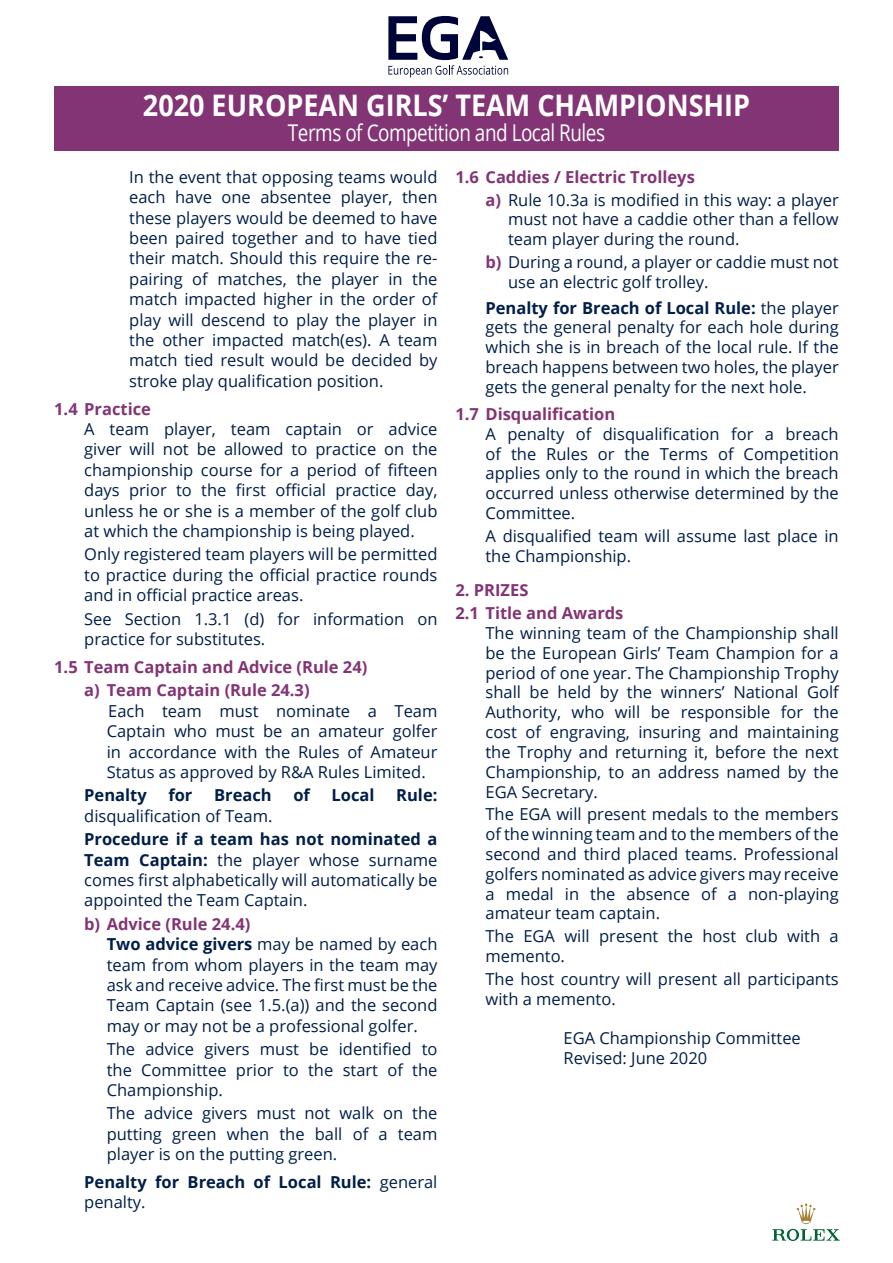
<style>
.page{position:relative;width:893px;height:1263px;background:#fff}
.page>*{position:absolute;margin:0;border:0;box-sizing:border-box;transform-origin:0 0}
.t1{font:700 29.7px "Open Sans";color:#fff;scale:.91 1}
.t2{font:23.1px "Open Sans";letter-spacing:-.025em;color:#fff;scale:.82 1}
.t3{font:16.5px/20.4px "Open Sans";color:#001e49;text-align:justify}
.t4{font:700 16.5px "Open Sans";color:#833475}
.t5{font:700 16.5px/20.4px "Open Sans";color:#001e49}
.s1{font-weight:700}
.s2{font-weight:400}
.s3{font-weight:700;color:#833475}
</style>
<div class="page">
<svg style="left:772px;top:1203px;width:68px;height:38px"></svg>
<div style="left:54px;top:86px;width:785px;height:64px;background:#833475"></div>
<svg style="left:388px;top:16px;width:120px;height:62px"></svg>
<h1 class="t1" style="left:143px;top:84px;width:669px">2020 EUROPEAN GIRLS’ TEAM CHAMPIONSHIP</h1>
<h2 class="t2" style="left:288px;top:117px;width:388px">Terms of Competition and Local Rules</h2>
<p class="t3" style="left:129px;top:166px;width:310px">In the event that opposing teams would each have one absentee player, then these players would be deemed to have been paired together and to have tied their match. Should this require the re&shy;pairing of matches, the player in the match impacted higher in the order of play will descend to play the player in the other impacted match(es). A team match tied result would be decided by stroke play qualification position.</p>
<p class="t4" style="left:54px;top:397px;width:98px">1.4 Practice</p>
<p class="t3" style="left:84px;top:418px;width:355px">A team player, team captain or advice giver will not be allowed to practice on the championship course for a period of fifteen days prior to the first official practice day, unless he or she is a member of the golf club at which the championship is being played.</p>
<p class="t3" style="left:84px;top:544px;width:355px">Only registered team players will be permitted to practice during the official practice rounds and in official practice areas.</p>
<p class="t3" style="left:84px;top:608px;width:355px">See Section 1.3.1 (d) for information on practice for substitutes.</p>
<p class="t4" style="left:54px;top:655px;width:315px">1.5 Team Captain and Advice (Rule 24)</p>
<p class="t4" style="left:84px;top:679px;width:227px">a) Team Captain (Rule 24.3)</p>
<p class="t3" style="left:107px;top:700px;width:332px">Each team must nominate a Team Captain who must be an amateur golfer in accordance with the Rules of Amateur Status as approved by R&amp;A Rules Limited.</p>
<p class="t5" style="left:84px;top:785px;width:64px">Penalty</p>
<p class="t5" style="left:168px;top:785px;width:26px">for</p>
<p class="t5" style="left:214px;top:785px;width:59px">Breach</p>
<p class="t5" style="left:293px;top:785px;width:18px">of</p>
<p class="t5" style="left:332px;top:785px;width:45px">Local</p>
<p class="t5" style="left:396px;top:785px;width:43px">Rule:</p>
<p class="t3" style="left:84px;top:805px;width:190px">disqualification of Team.</p>
<p class="t3" style="left:84px;top:828px;width:355px"><span class="s1">Procedure if a team has not nominated a Team Captain:</span> the player whose surname comes first alphabetically will automatically be appointed the Team Captain.</p>
<p class="t4" style="left:84px;top:912px;width:168px">b) Advice (Rule 24.4)</p>
<p class="t3" style="left:107px;top:933px;width:332px"><span class="s1">Two advice givers</span> may be named by each team from whom players in the team may ask and receive advice. The first must be the Team Captain (see 1.5.(a)) and the second may or may not be a professional golfer.</p>
<p class="t3" style="left:107px;top:1038px;width:332px">The advice givers must be identified to the Committee prior to the start of the Championship.</p>
<p class="t3" style="left:107px;top:1103px;width:332px">The advice givers must not walk on the putting green when the ball of a team player is on the putting green.</p>
<p class="t5" style="left:84px;top:1171px;width:355px">Penalty for Breach of Local Rule: <span class="s2">general penalty.</span></p>
<p class="t4" style="left:455px;top:165px;width:241px">1.6 Caddies / Electric Trolleys</p>
<p class="t3" style="left:508px;top:189px;width:332px;line-height:19.8px;text-indent:-22px"><span class="s3">a)</span> Rule 10.3a is modified in this way: a player must not have a caddie other than a fellow team player during the round.</p>
<p class="t3" style="left:508px;top:252px;width:332px;line-height:19.8px;text-indent:-22px"><span class="s3">b)</span> During a round, a player or caddie must not use an electric golf trolley.</p>
<p class="t3" style="left:485px;top:297px;width:355px;line-height:19.8px"><span class="s1">Penalty for Breach of Local Rule:</span> the player gets the general penalty for each hole during which she is in breach of the local rule. If the breach happens between two holes, the player gets the general penalty for the next hole.</p>
<p class="t4" style="left:455px;top:402px;width:161px">1.7 Disqualification</p>
<p class="t3" style="left:485px;top:423px;width:355px;line-height:19.8px">A penalty of disqualification for a breach of the Rules or the Terms of Competition applies only to the round in which the breach occurred unless otherwise determined by the Committee.</p>
<p class="t3" style="left:485px;top:525px;width:355px;line-height:19.8px">A disqualified team will assume last place in the Championship.</p>
<p class="t4" style="left:455px;top:579px;width:75px">2. PRIZES</p>
<p class="t4" style="left:455px;top:602px;width:169px">2.1 Title and Awards</p>
<p class="t3" style="left:485px;top:623px;width:355px;line-height:19.8px">The winning team of the Championship shall be the European Girls’ Team Champion for a period of one year. The Championship Trophy shall be held by the winners’ National Golf Authority, who will be responsible for the cost of engraving, insuring and maintaining the Trophy and returning it, before the next Championship, to an address named by the EGA Secretary.</p>
<p class="t3" style="left:485px;top:804px;width:355px;line-height:19.8px">The EGA will present medals to the members of the winning team and to the members of the second and third placed teams. Professional golfers nominated as advice givers may receive a medal in the absence of a non-playing amateur team captain.</p>
<p class="t3" style="left:485px;top:926px;width:355px;line-height:19.8px">The EGA will present the host club with a memento.</p>
<p class="t3" style="left:485px;top:968px;width:355px;line-height:19.8px">The host country will present all participants with a memento.</p>
<p class="t3" style="left:563px;top:1027px;width:239px">EGA Championship Committee</p>
<p class="t3" style="left:563px;top:1047px;width:145px">Revised: June 2020</p>
</div>
